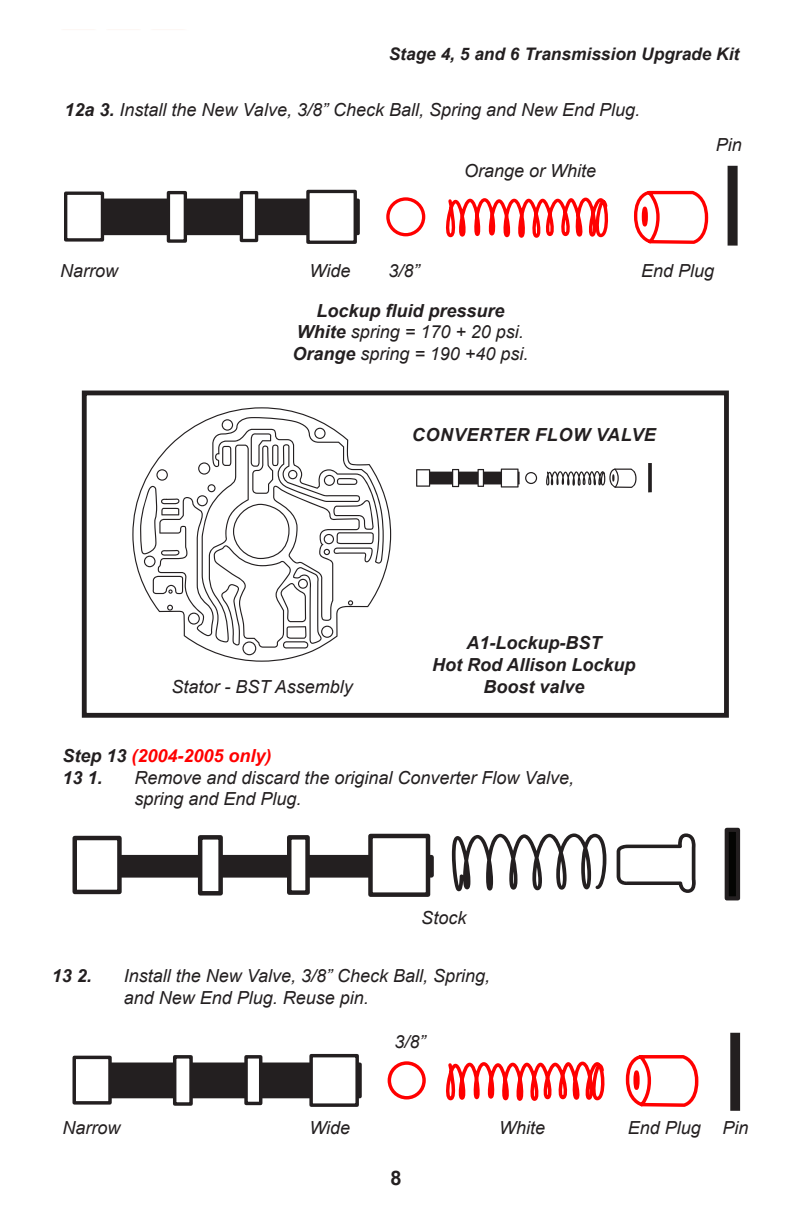
<style>
.page{position:relative;width:792px;height:1224px;background:#fff}
.page>*{position:absolute;margin:0;border:0;box-sizing:border-box;transform-origin:0 0}
.t1{font:700 20px "Arial";color:#231f20}
.t2{font:italic 18px "Arial";color:#231f20}
.t3{font:italic 700 18px "Arial";color:#231f20}
.t4{font:italic 700 18px "Arial";color:#f00}
.t5{font:italic 700 18px "Arial";letter-spacing:.035em;color:#231f20}
.t6{font:italic 700 17.2px "Arial";color:#231f20}
.s1{font-weight:700}
.s2{color:#231f20}
</style>
<div class="page">
<svg style="left:132px;top:407px;width:259px;height:255px"></svg>
<svg style="left:140px;top:417px;width:244px;height:238px"></svg>
<svg style="left:416px;top:469px;width:121px;height:19px"></svg>
<svg style="left:546px;top:468px;width:91px;height:20px"></svg>
<svg style="left:648px;top:463px;width:4px;height:29px"></svg>
<div style="left:82px;top:391px;width:647px;height:327px;border:5px solid #231f20"></div>
<div style="left:86px;top:200px;width:272px;height:33px;background:#231f20"></div>
<div style="left:84px;top:199px;width:276px;height:36px;border:3px solid #231f20"></div>
<div style="left:66px;top:193px;width:36px;height:47px;background:#fff"></div>
<div style="left:64px;top:192px;width:40px;height:50px;border:3px solid #231f20"></div>
<div style="left:168px;top:193px;width:17px;height:48px;background:#fff"></div>
<div style="left:167px;top:191px;width:20px;height:52px;border:3px solid #231f20"></div>
<div style="left:241px;top:193px;width:16px;height:47px;background:#fff"></div>
<div style="left:240px;top:191px;width:18px;height:51px;border:3px solid #231f20"></div>
<div style="left:308px;top:191px;width:47px;height:51px;background:#fff"></div>
<div style="left:306px;top:190px;width:51px;height:54px;border:3px solid #231f20"></div>
<div style="left:386px;top:197px;width:39px;height:39px;border:3px solid #f00;border-radius:50%"></div>
<svg style="left:445px;top:197px;width:164px;height:41px"></svg>
<svg style="left:634px;top:190px;width:75px;height:54px"></svg>
<div style="left:728px;top:166px;width:10px;height:80px;background:#231f20"></div>
<svg style="left:452px;top:833px;width:154px;height:58px"></svg>
<svg style="left:617px;top:833px;width:79px;height:60px"></svg>
<div style="left:727px;top:830px;width:11px;height:68px;background:#040503"></div>
<div style="left:725px;top:828px;width:15px;height:72px;border:4px solid #231f20"></div>
<div style="left:100px;top:857px;width:332px;height:18px;background:#231f20"></div>
<div style="left:97px;top:855px;width:337px;height:23px;border:4px solid #231f20"></div>
<div style="left:75px;top:838px;width:44px;height:54px;background:#fff"></div>
<div style="left:73px;top:836px;width:49px;height:58px;border:4px solid #231f20"></div>
<div style="left:200px;top:837px;width:21px;height:56px;background:#fff"></div>
<div style="left:198px;top:835px;width:25px;height:61px;border:4px solid #231f20"></div>
<div style="left:289px;top:837px;width:19px;height:56px;background:#fff"></div>
<div style="left:287px;top:835px;width:23px;height:60px;border:4px solid #231f20"></div>
<div style="left:370px;top:836px;width:58px;height:59px;background:#fff"></div>
<div style="left:368px;top:834px;width:62px;height:63px;border:4px solid #231f20"></div>
<div style="left:94px;top:1064px;width:266px;height:33px;background:#231f20"></div>
<div style="left:92px;top:1063px;width:270px;height:35px;border:3px solid #231f20"></div>
<div style="left:74px;top:1057px;width:36px;height:46px;background:#fff"></div>
<div style="left:73px;top:1056px;width:39px;height:49px;border:3px solid #231f20"></div>
<div style="left:175px;top:1057px;width:16px;height:47px;background:#fff"></div>
<div style="left:173px;top:1055px;width:20px;height:51px;border:3px solid #231f20"></div>
<div style="left:246px;top:1057px;width:15px;height:46px;background:#fff"></div>
<div style="left:244px;top:1055px;width:18px;height:50px;border:3px solid #231f20"></div>
<div style="left:311px;top:1056px;width:46px;height:49px;background:#fff"></div>
<div style="left:309px;top:1054px;width:50px;height:53px;border:3px solid #231f20"></div>
<svg style="left:389px;top:1063px;width:35px;height:35px"></svg>
<div style="left:388px;top:1061px;width:38px;height:39px;border:3px solid #f00;border-radius:50%"></div>
<svg style="left:446px;top:1061px;width:159px;height:40px"></svg>
<svg style="left:625px;top:1055px;width:74px;height:52px"></svg>
<div style="left:730px;top:1033px;width:10px;height:78px;background:#231f20"></div>
<p class="t6" style="left:389px;top:42px;width:352px">Stage 4, 5 and 6 Transmission Upgrade Kit</p>
<p class="t2" style="left:65px;top:98px;width:577px"><span class="s1">12a 3.</span> Install the New Valve, 3/8” Check Ball, Spring and New End Plug.</p>
<p class="t2" style="left:464px;top:159px;width:134px">Orange or White</p>
<p class="t2" style="left:716px;top:133px;width:28px">Pin</p>
<p class="t2" style="left:60px;top:259px;width:59px">Narrow</p>
<p class="t2" style="left:310px;top:259px;width:42px">Wide</p>
<p class="t2" style="left:389px;top:259px;width:33px">3/8”</p>
<p class="t3" style="left:316px;top:299px;width:190px">Lockup fluid pressure</p>
<p class="t2" style="left:297px;top:321px;width:229px"><span class="s1">White</span> spring = 170 + 20 psi.</p>
<p class="t2" style="left:292px;top:342px;width:238px"><span class="s1">Orange</span> spring = 190 +40 psi.</p>
<p class="t2" style="left:641px;top:259px;width:75px">End Plug</p>
<p class="t5" style="left:412px;top:423px;width:246px">CONVERTER FLOW VALVE</p>
<p class="t2" style="left:172px;top:675px;width:183px">Stator - BST Assembly</p>
<p class="t3" style="left:466px;top:631px;width:137px">A1-Lockup-BST</p>
<p class="t3" style="left:432px;top:653px;width:205px">Hot Rod Allison Lockup</p>
<p class="t3" style="left:483px;top:674px;width:103px">Boost valve</p>
<p class="t4" style="left:63px;top:744px;width:211px"><span class="s2">Step 13</span> (2004-2005 only)</p>
<p class="t3" style="left:63px;top:765px;width:42px">13 1.</p>
<p class="t2" style="left:135px;top:766px;width:441px">Remove and discard the original Converter Flow Valve,</p>
<p class="t2" style="left:135px;top:787px;width:169px">spring and End Plug.</p>
<p class="t2" style="left:421px;top:906px;width:47px">Stock</p>
<p class="t3" style="left:52px;top:964px;width:42px">13 2.</p>
<p class="t2" style="left:124px;top:964px;width:368px">Install the New Valve, 3/8” Check Ball, Spring,</p>
<p class="t2" style="left:124px;top:986px;width:247px">and New End Plug. Reuse pin.</p>
<p class="t2" style="left:63px;top:1116px;width:59px">Narrow</p>
<p class="t2" style="left:309px;top:1116px;width:42px">Wide</p>
<p class="t2" style="left:395px;top:1030px;width:33px">3/8”</p>
<p class="t1" style="left:390px;top:1163px;width:13px">8</p>
<p class="t2" style="left:499px;top:1116px;width:48px">White</p>
<p class="t2" style="left:628px;top:1116px;width:75px">End Plug</p>
<p class="t2" style="left:723px;top:1116px;width:28px">Pin</p>
</div>
